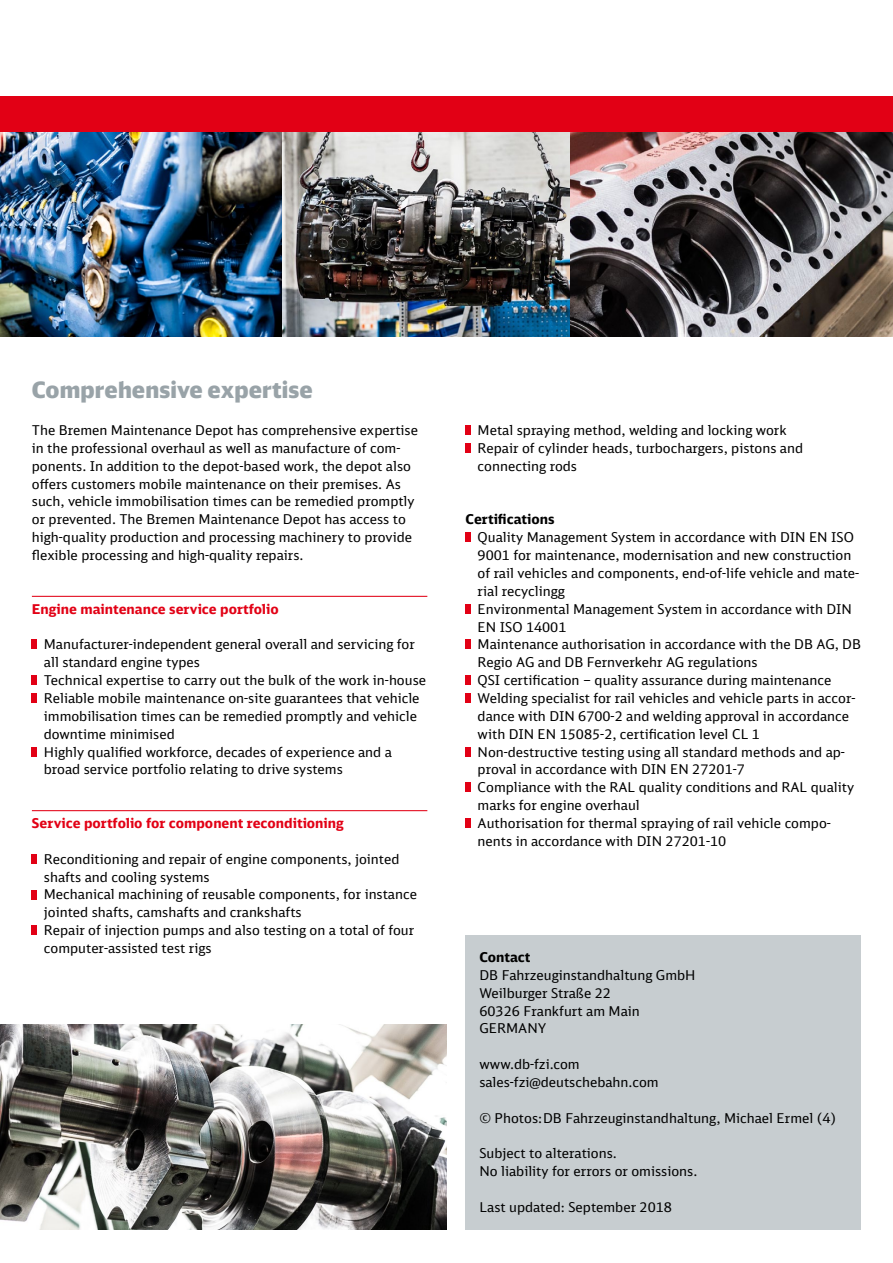
<style>
.page{position:relative;width:893px;height:1263px;background:#fff}
.page>*{position:absolute;margin:0;border:0;box-sizing:border-box;transform-origin:0 0}
.t1{font:900 22.5px "DB Head";letter-spacing:.005em;color:#99a3a8}
.t2{font:13.5px/17.9px "DB Sans";color:#000}
.t3{font:700 13.5px "DB Sans";color:#e20015}
.t4{font:700 13.5px "DB Sans";color:#000}
</style>
<div class="page">
<hr style="left:32px;top:596px;width:395px;height:1px;background:#e20015">
<hr style="left:32px;top:810px;width:395px;height:1px;background:#e20015">
<div style="left:32px;top:640px;width:5px;height:9px;background:#e20015"></div>
<div style="left:32px;top:675px;width:5px;height:10px;background:#e20015"></div>
<div style="left:32px;top:693px;width:5px;height:10px;background:#e20015"></div>
<div style="left:32px;top:747px;width:5px;height:9px;background:#e20015"></div>
<div style="left:32px;top:854px;width:5px;height:10px;background:#e20015"></div>
<div style="left:32px;top:890px;width:5px;height:9px;background:#e20015"></div>
<div style="left:32px;top:925px;width:5px;height:10px;background:#e20015"></div>
<div style="left:466px;top:425px;width:5px;height:10px;background:#e20015"></div>
<div style="left:466px;top:443px;width:5px;height:10px;background:#e20015"></div>
<div style="left:466px;top:532px;width:5px;height:10px;background:#e20015"></div>
<div style="left:466px;top:604px;width:5px;height:10px;background:#e20015"></div>
<div style="left:466px;top:640px;width:5px;height:9px;background:#e20015"></div>
<div style="left:466px;top:675px;width:5px;height:10px;background:#e20015"></div>
<div style="left:466px;top:693px;width:5px;height:10px;background:#e20015"></div>
<div style="left:466px;top:747px;width:5px;height:9px;background:#e20015"></div>
<div style="left:466px;top:782px;width:5px;height:10px;background:#e20015"></div>
<div style="left:466px;top:818px;width:5px;height:10px;background:#e20015"></div>
<img style="left:0;top:131px;width:571px;height:206px">
<img style="left:0;top:1024px;width:446px;height:206px">
<img style="left:571px;top:131px;width:322px;height:206px">
<div style="left:0;top:96px;width:893px;height:35px;background:#e20015"></div>
<div style="left:466px;top:935px;width:395px;height:295px;background:#c7cdd0"></div>
<h1 class="t1" style="left:32px;top:375px;width:282px">Comprehensive expertise</h1>
<p class="t2" style="left:32px;top:421px;width:388px">The Bremen Maintenance Depot has comprehensive expertise in the professional overhaul as well as manufacture of com&shy;ponents. In addition to the depot-based work, the depot also offers customers mobile maintenance on their premises. As such, vehicle immobilisation times can be remedied promptly or prevented. The Bremen Maintenance Depot has access to high-quality production and processing machinery to provide flexible processing and high-quality repairs.</p>
<p class="t3" style="left:32px;top:600px;width:248px">Engine maintenance service portfolio</p>
<p class="t2" style="left:44px;top:635px;width:384px">Manufacturer-independent general overall and servicing for all standard engine types<br>Technical expertise to carry out the bulk of the work in-house Reliable mobile maintenance on-site guarantees that vehicle immobilisation times can be remedied promptly and vehicle downtime minimised<br>Highly qualified workforce, decades of experience and a broad service portfolio relating to drive systems</p>
<p class="t3" style="left:32px;top:814px;width:313px">Service portfolio for component reconditioning</p>
<p class="t2" style="left:44px;top:850px;width:375px">Reconditioning and repair of engine components, jointed shafts and cooling systems<br>Mechanical machining of reusable components, for instance jointed shafts, camshafts and crankshafts<br>Repair of injection pumps and also testing on a total of four computer-assisted test rigs</p>
<p class="t2" style="left:478px;top:421px;width:327px">Metal spraying method, welding and locking work<br>Repair of cylinder heads, turbochargers, pistons and connecting rods</p>
<p class="t4" style="left:466px;top:511px;width:90px">Certifications</p>
<p class="t2" style="left:478px;top:528px;width:385px">Quality Management System in accordance with DIN EN ISO 9001 for maintenance, modernisation and new construction of rail vehicles and components, end-of-life vehicle and mate&shy;rial recyclingg<br>Environmental Management System in accordance with DIN EN ISO 14001<br>Maintenance authorisation in accordance with the DB AG, DB Regio AG and DB Fernverkehr AG regulations<br>QSI certification – quality assurance during maintenance Welding specialist for rail vehicles and vehicle parts in accor&shy;dance with DIN 6700-2 and welding approval in accordance with DIN EN 15085-2, certification level CL 1<br>Non-destructive testing using all standard methods and ap&shy;proval in accordance with DIN EN 27201-7<br>Compliance with the RAL quality conditions and RAL quality marks for engine overhaul<br>Authorisation for thermal spraying of rail vehicle compo&shy;nents in accordance with DIN 27201-10</p>
<p class="t4" style="left:479px;top:948px;width:53px">Contact</p>
<p class="t2" style="left:479px;top:966px;width:218px">DB Fahrzeuginstandhaltung GmbH<br>Weilburger Straße 22<br>60326 Frankfurt am Main<br>German</p>
<p class="t2" style="left:538px;top:1019px;width:10px">y</p>
<p class="t2" style="left:479px;top:1055px;width:181px">www.db-fzi.com sales-fzi@deutschebahn.com</p>
<p class="t2" style="left:479px;top:1109px;width:358px">© Photos:DB Fahrzeuginstandhaltung, Michael Ermel (4)</p>
<p class="t2" style="left:479px;top:1144px;width:219px">Subject to alterations.<br>No liability for errors or omissions.</p>
<p class="t2" style="left:479px;top:1198px;width:194px">Last updated: September 2018</p>
</div>
